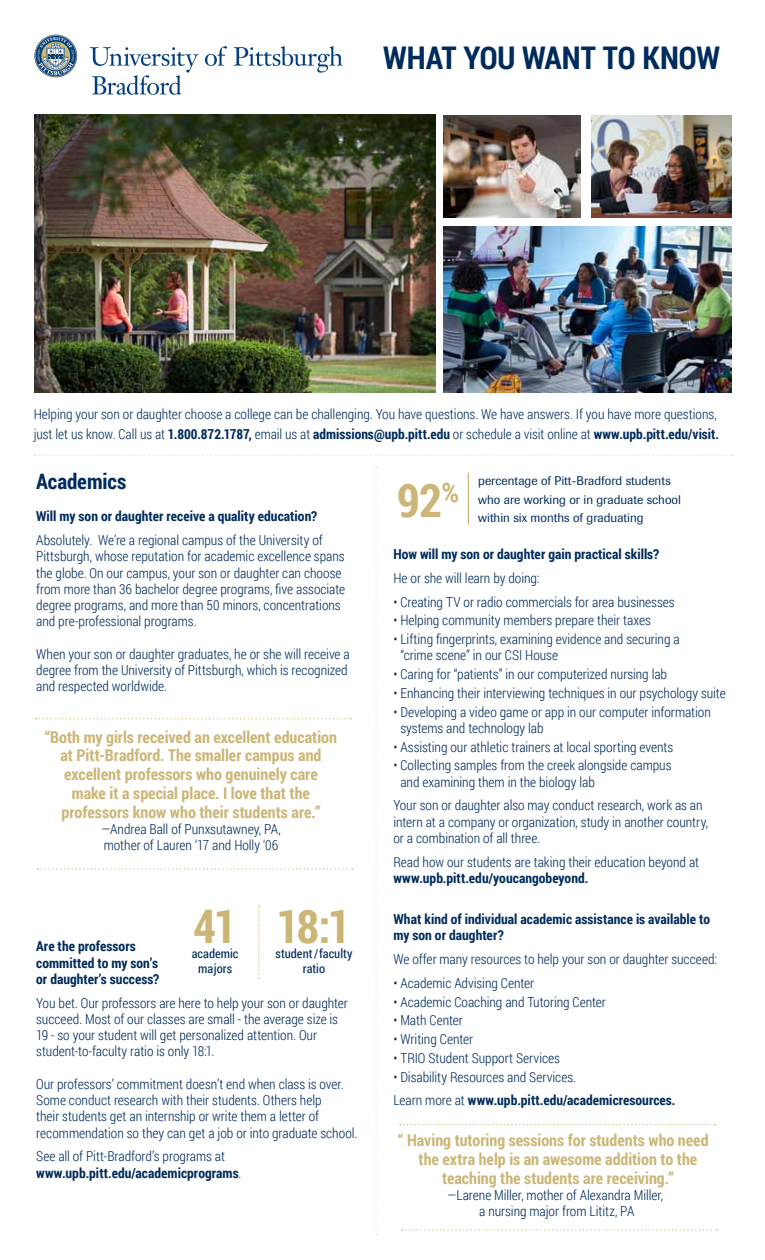
<style>
.page{position:relative;width:765px;height:1260px;background:#fff}
.page>*{position:absolute;margin:0;border:0;box-sizing:border-box;transform-origin:0 0}
.t1{font:700 46.25px "Roboto Condensed";color:#cbb677}
.t2{font:700 31.25px "Roboto Condensed";letter-spacing:-.005em;color:#002b5c}
.t3{font:700 27px "Roboto Condensed";color:#cbb677}
.t4{font:700 21.25px "Roboto Condensed";letter-spacing:-.005em;color:#002b5c}
.t5{font:700 16.25px/18.8px "Roboto Condensed";color:#cbb677;text-align:center}
.t6{font:300 13.75px/16.2px "Roboto Condensed";letter-spacing:-.005em;color:#002b5c}
.t7{font:700 13.75px/16.2px "Roboto Condensed";color:#002b5c}
.t8{font:12.5px/18.8px "Imago";color:#002b5c}
.t9{font:12.5px/15px "Roboto Condensed";color:#002b5c;text-align:center}
.s1{font-weight:700}
</style>
<div class="page">
<img style="left:34px;top:115px;width:402px;height:277px">
<svg style="left:36px;top:718px;width:315px;height:1px"></svg>
<svg style="left:38px;top:868px;width:315px;height:2px"></svg>
<svg style="left:258px;top:905px;width:2px;height:74px"></svg>
<svg style="left:375px;top:467px;width:2px;height:768px"></svg>
<svg style="left:205px;top:46px;width:22px;height:20px"></svg>
<svg style="left:234px;top:46px;width:109px;height:27px"></svg>
<svg style="left:90px;top:47px;width:109px;height:48px"></svg>
<svg style="left:34px;top:35px;width:43px;height:42px"></svg>
<svg style="left:34px;top:454px;width:699px;height:2px"></svg>
<hr style="left:468px;top:473px;width:1px;height:51px;background:#cbb677">
<svg style="left:400px;top:1124px;width:315px;height:1px"></svg>
<svg style="left:402px;top:1229px;width:315px;height:2px"></svg>
<img style="left:443px;top:116px;width:137px;height:102px">
<img style="left:592px;top:116px;width:139px;height:102px">
<img style="left:444px;top:227px;width:287px;height:165px">
<h2 class="t2" style="left:383px;top:36px;width:41px">What</h2>
<h2 class="t2" style="left:463px;top:36px;width:254px">You Want to Know</h2>
<p class="t6" style="left:34px;top:403px;width:687px;line-height:20px">Helping your son or daughter choose a college can be challenging. You have questions. We have answers. If you have more questions, just let us know. Call us at <span class="s1">1.800.872.1787,</span> email us at <span class="s1">admissions@upb.pitt.edu</span> or schedule a visit online at <span class="s1">www.upb.pitt.edu/visit.</span></p>
<p class="t8" style="left:478px;top:471px;width:204px">percentage of Pitt-Bradford students who are working or in graduate school</p>
<h3 class="t4" style="left:36px;top:466px;width:92px">Academics</h3>
<p class="t7" style="left:36px;top:508px;width:282px">Will my son or daughter receive a quality education?</p>
<p class="t6" style="left:36px;top:532px;width:311px">Absolutely. We’re a regional campus of the University of Pittsburgh, whose reputation for academic excellence spans the globe. On our campus, your son or daughter can choose from more than 36 bachelor degree programs, five associate degree programs, and more than 50 minors, concentrations and pre-professional programs.</p>
<p class="t6" style="left:36px;top:645px;width:315px">When your son or daughter graduates, he or she will receive a degree from the University of Pittsburgh, which is recognized and respected worldwide.</p>
<h3 class="t3" style="left:441px;top:473px;width:19px">%</h3>
<h1 class="t1" style="left:397px;top:468px;width:47px">92</h1>
<p class="t8" style="left:478px;top:509px;width:167px">within six months of graduating</p>
<p class="t7" style="left:393px;top:546px;width:267px">How will my son or daughter gain practical skills?</p>
<p class="t6" style="left:393px;top:569px;width:148px">He or she will learn by doing:</p>
<p class="t6" style="left:393px;top:593px;width:283px">• Creating TV or radio commercials for area businesses</p>
<p class="t6" style="left:393px;top:612px;width:259px">• Helping community members prepare their taxes</p>
<p class="t6" style="left:400px;top:631px;width:281px;text-indent:-7px">• Lifting fingerprints, examining evidence and securing a “crime scene” in our CSI House</p>
<p class="t6" style="left:393px;top:666px;width:275px">• Caring for “patients” in our computerized nursing lab</p>
<p class="t6" style="left:393px;top:684px;width:334px">• Enhancing their interviewing techniques in our psychology suite</p>
<p class="t6" style="left:400px;top:703px;width:312px;text-indent:-7px">• Developing a video game or app in our computer information systems and technology lab</p>
<p class="t6" style="left:393px;top:738px;width:281px">• Assisting our athletic trainers at local sporting events</p>
<p class="t6" style="left:400px;top:757px;width:273px;text-indent:-7px">• Collecting samples from the creek alongside campus and examining them in the biology lab</p>
<p class="t6" style="left:393px;top:797px;width:316px">Your son or daughter also may conduct research, work as an intern at a company or organization, study in another country, or a combination of all three.</p>
<p class="t6" style="left:393px;top:853px;width:307px">Read how our students are taking their education beyond at</p>
<p class="t7" style="left:393px;top:869px;width:196px">www.upb.pitt.edu/youcangobeyond.</p>
<p class="t7" style="left:393px;top:911px;width:318px">What kind of individual academic assistance is available to my son or daughter?</p>
<p class="t6" style="left:393px;top:951px;width:325px">We offer many resources to help your son or daughter succeed:</p>
<p class="t6" style="left:393px;top:974px;width:142px">• Academic Advising Center</p>
<p class="t6" style="left:393px;top:993px;width:214px">• Academic Coaching and Tutoring Center</p>
<p class="t6" style="left:393px;top:1012px;width:71px">• Math Center</p>
<p class="t6" style="left:393px;top:1031px;width:81px">• Writing Center</p>
<p class="t6" style="left:393px;top:1049px;width:168px">• TRIO Student Support Services</p>
<p class="t6" style="left:393px;top:1064px;width:284px;line-height:23.8px">• Disability Resources and Services.<br>Learn more at <span class="s1">www.upb.pitt.edu/academicresources.</span></p>
<p class="t5" style="left:45px;top:727px;width:294px">“Both my girls received an excellent education at Pitt-Bradford. The smaller campus and excellent professors who genuinely care<br>make it a special place. I love that the professors know who their students are.”</p>
<p class="t6" style="left:101px;top:820px;width:181px">—Andrea Ball of Punxsutawney, PA, mother of Lauren ‘17 and Holly ‘06</p>
<h1 class="t1" style="left:277px;top:894px;width:76px">18:1</h1>
<p class="t9" style="left:276px;top:946px;width:78px">student /faculty ratio</p>
<h1 class="t1" style="left:193px;top:894px;width:45px">41</h1>
<p class="t9" style="left:192px;top:946px;width:48px">academic majors</p>
<p class="t7" style="left:36px;top:938px;width:125px">Are the professors committed to my son’s or daughter’s success?</p>
<p class="t6" style="left:36px;top:994px;width:313px">You bet. Our professors are here to help your son or daughter succeed. Most of our classes are small - the average size is 19 - so your student will get personalized attention. Our student-to-faculty ratio is only 18:1.</p>
<p class="t6" style="left:36px;top:1075px;width:323px">Our professors’ commitment doesn’t end when class is over.<br>Some conduct research with their students. Others help<br>their students get an internship or write them a letter of recommendation so they can get a job or into graduate school.</p>
<p class="t6" style="left:36px;top:1148px;width:207px">See all of Pitt-Bradford’s programs at <span class="s1">www.upb.pitt.edu/academicprograms</span>.</p>
<p class="t5" style="left:398px;top:1130px;width:312px">“ Having tutoring sessions for students who need the extra help is an awesome addition to the teaching the students are receiving.”</p>
<p class="t6" style="left:447px;top:1187px;width:217px;text-align:center">—Larene Miller, mother of Alexandra Miller, a nursing major from Lititz, PA</p>
</div>
